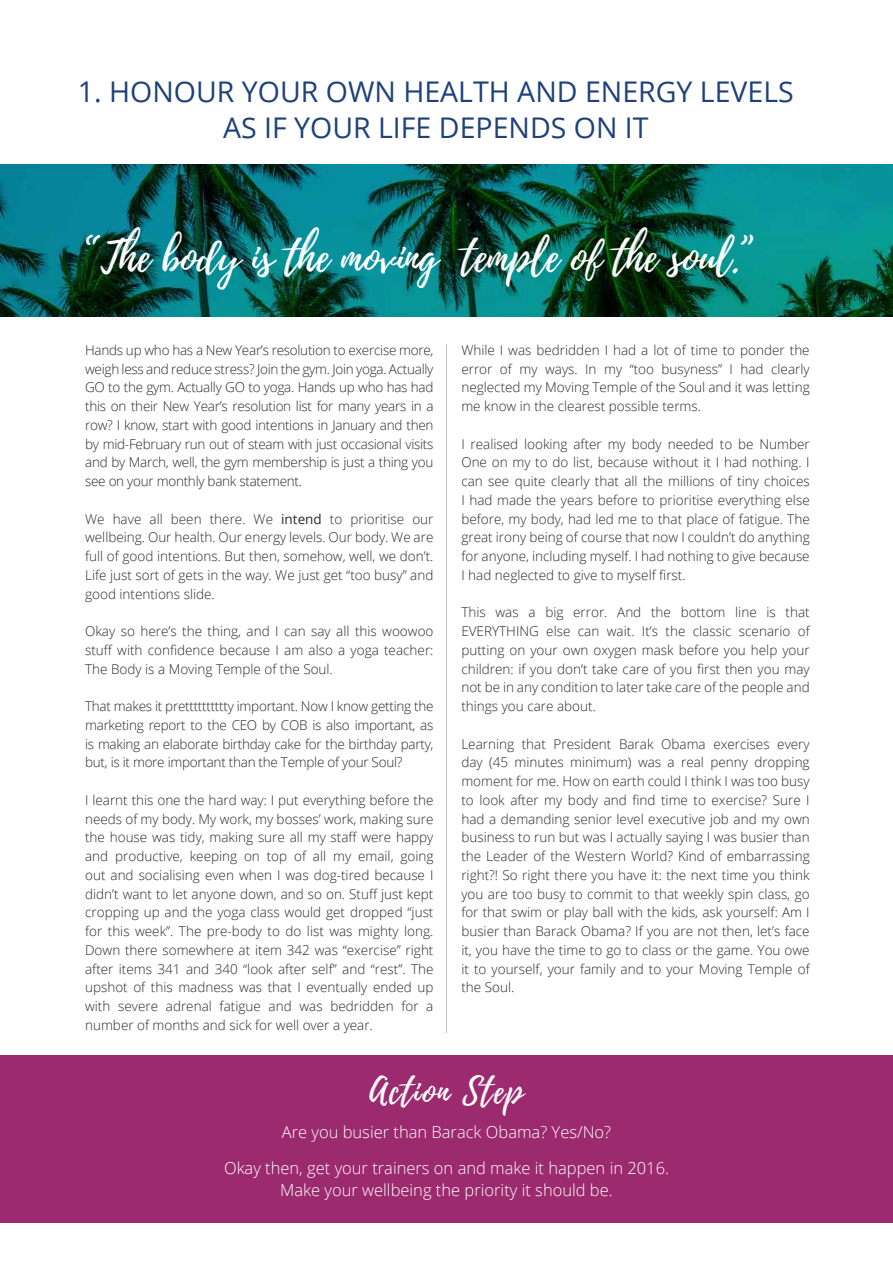
<style>
.page{position:relative;width:893px;height:1263px;background:#fff}
.page>*{position:absolute;margin:0;border:0;box-sizing:border-box;transform-origin:0 0}
.t1{font:51px "Playlist Script";color:#fff}
.t2{font:42px "Playlist Script";color:#fff}
.t3{font:34.5px "Playlist Script";letter-spacing:.05em;color:#fff}
.t4{font:28.5px/36px "Open Sans";color:#1d4178;text-align:center}
.t5{font:300 16.5px/36px "Open Sans";color:#fff;text-align:center}
.t6{font:300 13.5px/18.8px "Open Sans";color:#292829;text-align:justify}
.s1{font-family:"Daniel"}
.s2{font-weight:400}
</style>
<div class="page">
<div style="left:0;top:1055px;width:893px;height:167px;background:#9c2a6e"></div>
<hr style="left:446px;top:344px;width:1px;height:689px;background:#bcbec0">
<img style="left:0;top:164px;width:893px;height:153px">
<h3 class="t4" style="left:78px;top:73px;width:717px">1. HONOUR YOUR OWN H EALTH AND ENERGY LEVELS<br>AS IF YOUR LIFE DEPENDS ON IT</h3>
<h1 class="t1" style="left:318px;top:223px;width:237px">of the soul. <span class="s1">"</span></h1>
<h2 class="t2" style="left:85px;top:228px;width:670px"><span class="s1">“</span>The body is the moving temple of the soul.<span class="s1">”</span></h2>
<p class="t6" style="left:85px;top:340px;width:350px">Hands up who has a N ew Year’s resolution to exercise more, weigh less and reduce stress? Join the gym. Join yoga. Actually GO to the gym. Actually GO to yoga. Hands up who has had this on their N ew Year’s resolution list for many years in a row? I know, start with good intentions in January and then by mid-February run out of steam with just occasional visits and by March, well, the gym membership is just a thing you see on your monthly bank statement.</p>
<p class="t6" style="left:85px;top:509px;width:350px">We have all been there. We <span class="s2">INTEND</span> to prioritise our wellbeing. Our health. Our energy levels. Our body. We are full of good intentions. But then, somehow, well, we don’t.<br>Life just sort of gets in the way. We just get “too busy” and good intentions slide.</p>
<p class="t6" style="left:85px;top:621px;width:350px">Okay so here’s the thing, and I can say all this woowoo stuff with confidence because I am also a yoga teacher:<br>The Body is a Moving Temple of the Soul.</p>
<p class="t6" style="left:85px;top:696px;width:350px">That makes it pretttttttttty important. N ow I know getting the marketing report to the CEO by COB is also important, as is making an elaborate birthday cake for the birthday party, but, is it more important than the Temple of your Soul?</p>
<p class="t6" style="left:85px;top:790px;width:350px;text-align:left">I learnt this one the hard way: I put everything before the needs of my body. My work, my bosses’ work, making sure the house was tidy, making sure all my staff were happy and productive, keeping on top of all my email, going out and socialising even when I was dog-tired because I didn’t want to let anyone down, and so on. Stuff just kept cropping up and the yoga class would get dropped “just for this week”. The pre-body to do list was mighty long.<br>Down there somewhere at item 342 was “exercise” right after items 341 and 340 “look after self” and “rest”. The upshot of this madness was that I eventually ended up with severe adrenal fatigue and was bedridden for a number of months and sick for well over a year.</p>
<p class="t6" style="left:461px;top:340px;width:350px">While I was bedridden I had a lot of time to ponder the error of my ways. I n my “too busyness” I had clearly neglected my Moving Temple of the Soul and it was letting me know in the clearest possible terms.</p>
<p class="t6" style="left:461px;top:434px;width:350px;text-align:left">I realised looking after my body needed to be N umber One on my to do list, because without it I had nothing. I can see quite clearly that all the millions of tiny choices I had made the years before to prioritise everything else before, my body, had led me to that place of fatigue. The great irony being of course that now I couldn’t do anything for anyone, including myself. I had nothing to give because I had neglected to give to myself first.</p>
<p class="t6" style="left:461px;top:603px;width:350px">This was a big error. And the bottom line is that EVE RYTHIN G else can wait. It’s the classic scenario of putting on your own oxygen mask before you help your children: if you don’t take care of you first then you may not be in any condition to later take care of the people and things you care about.</p>
<p class="t6" style="left:461px;top:734px;width:350px">Learning that President Barak Obama exercises every day (45 minutes minimum) was a real penny dropping moment for me. How on earth could I think I was too busy to look after my body and find time to exercise? Sure I had a demanding senior level executive job and my own business to run but was I actually saying I was busier than the Leader of the Western World? Kind of embarrassing right?! So right there you have it: the next time you think you are too busy to commit to that weekly spin class, go for that swim or play ball with the kids, ask yourself: Am I busier than Barack Obama? If you are not then, let’s face it, you have the time to go to class or the game. You owe it to yourself, your family and to your Moving Temple of the Soul.</p>
<h3 class="t3" style="left:369px;top:1066px;width:156px">Action Step</h3>
<p class="t5" style="left:224px;top:1113px;width:446px">Are you busier than Barack Obama? Yes/N o?<br>Okay then, get your trainers on and make it happen in 2016.</p>
<p class="t5" style="left:280px;top:1172px;width:334px">Make your wellbeing the priority it should be.</p>
</div>
